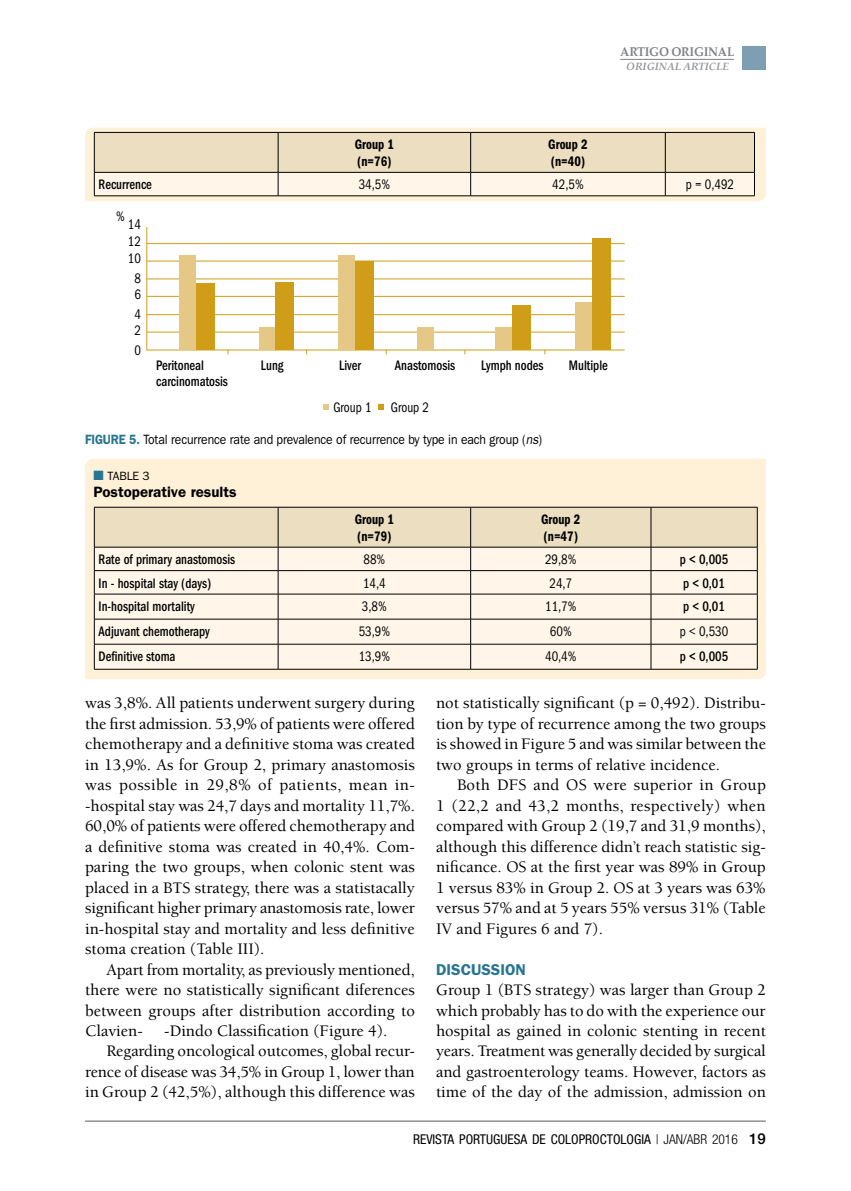
<style>
.page{position:relative;width:851px;height:1191px;background:#fff}
.page>*{position:absolute;margin:0;border:0;box-sizing:border-box;transform-origin:0 0}
.t1{font:500 16.5px/20.4px "Berkeley";color:#000;text-align:justify}
.t2{font:600 15.75px "Franklin Gothic LT";color:#267592}
.t3{font:600 15px "Franklin Gothic LT";color:#000}
.t4{font:500 condensed 14.25px/15.6px "Franklin Gothic LT";color:#000;scale:.9 1}
.t5{font:condensed 14.25px "Franklin Gothic LT";color:#000;scale:.9 1}
.t6{font:600 condensed 14.25px/16.5px "Franklin Gothic LT";color:#000;scale:.9 1}
.t7{font:13.5px "Franklin Gothic LT";letter-spacing:-.01em;color:#000;scale:.9 1}
.t8{font:condensed 13.5px "Helvetica Neue";color:#000}
.t9{font:700 12.6px "Palatino";letter-spacing:-.02em;color:#808285;scale:.95 1}
.t10{font:12px "Franklin Gothic LT";letter-spacing:-.01em;color:#000}
.t11{font:italic 700 10.5px "Palatino";color:#939598}
.s1{font-weight:600;color:#267592}
.s2{font-style:italic}
.s3{color:#267592}
.s4{font-weight:300}
.s5{font-weight:500;font-stretch:normal;font-size:15px}
</style>
<div class="page">
<hr style="left:85px;top:1120px;width:680px;height:1px;background:#58595b">
<div style="left:742px;top:47px;width:23px;height:23px;background:#7e9eb4"></div>
<hr style="left:620px;top:59px;width:113px;height:1px;background:#808285">
<hr style="left:146px;top:227px;width:1px;height:123px;background:#d09d18">
<svg style="left:323px;top:405px;width:5px;height:5px"></svg>
<svg style="left:378px;top:405px;width:6px;height:5px"></svg>
<hr style="left:147px;top:350px;width:477px;height:1px;background:#d09d18">
<hr style="left:147px;top:332px;width:477px;height:1px;background:#d09d18">
<hr style="left:147px;top:314px;width:477px;height:1px;background:#d09d18">
<hr style="left:147px;top:296px;width:477px;height:1px;background:#d09d18">
<hr style="left:147px;top:279px;width:477px;height:1px;background:#d09d18">
<hr style="left:147px;top:261px;width:477px;height:1px;background:#d09d18">
<hr style="left:147px;top:243px;width:477px;height:1px;background:#d09d18">
<div style="left:179px;top:256px;width:17px;height:94px;background:#e5c786"></div>
<div style="left:196px;top:283px;width:18px;height:67px;background:#d09d18"></div>
<div style="left:259px;top:327px;width:17px;height:23px;background:#e5c786"></div>
<div style="left:276px;top:282px;width:18px;height:68px;background:#d09d18"></div>
<div style="left:338px;top:255px;width:17px;height:95px;background:#e5c786"></div>
<div style="left:355px;top:261px;width:18px;height:89px;background:#d09d18"></div>
<div style="left:417px;top:327px;width:17px;height:23px;background:#e5c786"></div>
<div style="left:495px;top:327px;width:17px;height:23px;background:#e5c786"></div>
<div style="left:512px;top:305px;width:18px;height:45px;background:#d09d18"></div>
<div style="left:575px;top:302px;width:17px;height:48px;background:#e5c786"></div>
<div style="left:592px;top:238px;width:18px;height:112px;background:#d09d18"></div>
<svg style="left:85px;top:128px;width:680px;height:73px;background:#f5e6cf"></svg>
<svg style="left:94px;top:132px;width:661px;height:64px;background:#ebdfc9"></svg>
<hr style="left:94px;top:132px;width:184px;height:1px;background:#000">
<hr style="left:94px;top:133px;width:1px;height:39px;background:#000">
<hr style="left:278px;top:132px;width:192px;height:1px;background:#000">
<hr style="left:278px;top:133px;width:1px;height:39px;background:#000">
<hr style="left:470px;top:132px;width:195px;height:1px;background:#000">
<hr style="left:470px;top:133px;width:1px;height:39px;background:#000">
<hr style="left:665px;top:132px;width:89px;height:1px;background:#000">
<hr style="left:665px;top:133px;width:1px;height:39px;background:#000">
<hr style="left:754px;top:133px;width:1px;height:39px;background:#000">
<div style="left:85px;top:459px;width:680px;height:220px;background:#fff0d8"></div>
<hr style="left:94px;top:669px;width:184px;height:1px;background:#000">
<hr style="left:278px;top:669px;width:192px;height:1px;background:#000">
<hr style="left:470px;top:669px;width:181px;height:1px;background:#000">
<hr style="left:651px;top:669px;width:106px;height:1px;background:#000">
<svg style="left:94px;top:508px;width:664px;height:161px;background:#f0e6d6"></svg>
<hr style="left:94px;top:507px;width:184px;height:1px;background:#000">
<hr style="left:94px;top:507px;width:1px;height:40px;background:#000">
<hr style="left:278px;top:507px;width:192px;height:1px;background:#000">
<hr style="left:278px;top:507px;width:1px;height:40px;background:#000">
<hr style="left:470px;top:507px;width:181px;height:1px;background:#000">
<hr style="left:470px;top:507px;width:1px;height:40px;background:#000">
<hr style="left:651px;top:507px;width:106px;height:1px;background:#000">
<hr style="left:650px;top:507px;width:1px;height:40px;background:#000">
<hr style="left:757px;top:507px;width:1px;height:40px;background:#000">
<p class="t6" style="left:354px;top:137px;width:45px">Group 1 (n=76)</p>
<p class="t6" style="left:548px;top:137px;width:45px">Group 2 (n=40)</p>
<p class="t9" style="left:620px;top:41px;width:122px">ARTIGO ORIGINAL</p>
<p class="t11" style="left:626px;top:57px;width:104px">ORIGINAL ARTICLE</p>
<p class="t4" style="left:99px;top:177px;width:61px">Recurrence</p>
<p class="t5" style="left:358px;top:177px;width:36px">34,5%</p>
<p class="t5" style="left:552px;top:177px;width:36px">42,5%</p>
<p class="t5" style="left:685px;top:177px;width:55px">p = 0,492</p>
<p class="t5" style="left:116px;top:208px;width:11px">%</p>
<p class="t5" style="left:128px;top:217px;width:16px">14</p>
<p class="t5" style="left:128px;top:234px;width:16px">12</p>
<p class="t5" style="left:128px;top:250px;width:16px">10</p>
<p class="t5" style="left:134px;top:270px;width:9px">8</p>
<p class="t5" style="left:134px;top:286px;width:9px">6</p>
<p class="t5" style="left:134px;top:306px;width:9px">4</p>
<p class="t5" style="left:134px;top:322px;width:9px">2</p>
<p class="t5" style="left:134px;top:342px;width:9px">0</p>
<p class="t4" style="left:156px;top:358px;width:81px">Peritoneal carcinomatosis</p>
<p class="t4" style="left:261px;top:358px;width:27px">Lung</p>
<p class="t4" style="left:339px;top:358px;width:26px">Liver</p>
<p class="t4" style="left:395px;top:358px;width:69px">Anastomosis</p>
<p class="t4" style="left:481px;top:358px;width:71px">Lymph nodes</p>
<p class="t4" style="left:569px;top:358px;width:45px">Multiple</p>
<p class="t5" style="left:333px;top:399px;width:44px">Group 1</p>
<p class="t5" style="left:391px;top:399px;width:44px">Group 2</p>
<p class="t7" style="left:85px;top:431px;width:509px"><span class="s1">FIGURE 5.</span> Total recurrence rate and prevalence of recurrence by type in each group (<span class="s2">ns</span>)</p>
<p class="t10" style="left:94px;top:469px;width:58px"><span class="s3">■</span> TABLE 3</p>
<p class="t3" style="left:94px;top:482px;width:145px">Postoperative results</p>
<p class="t6" style="left:354px;top:511px;width:45px">Group 1 (n=79)</p>
<p class="t6" style="left:541px;top:511px;width:45px">Group 2 (n=47)</p>
<p class="t4" style="left:99px;top:552px;width:153px">Rate of primary anastomosis</p>
<p class="t5" style="left:363px;top:551px;width:26px">88%</p>
<p class="t5" style="left:545px;top:551px;width:36px">29,8%</p>
<p class="t4" style="left:680px;top:552px;width:55px">p &lt; 0,005</p>
<p class="t4" style="left:99px;top:575px;width:127px">In - hospital stay (days)</p>
<p class="t5" style="left:363px;top:575px;width:27px">14,4</p>
<p class="t5" style="left:549px;top:575px;width:27px">24,7</p>
<p class="t4" style="left:683px;top:575px;width:48px">p &lt; 0,01</p>
<p class="t4" style="left:99px;top:599px;width:108px">In-hospital mortality</p>
<p class="t5" style="left:362px;top:598px;width:29px">3,8%</p>
<p class="t5" style="left:545px;top:598px;width:36px">11,7%</p>
<p class="t4" style="left:683px;top:599px;width:48px">p &lt; 0,01</p>
<p class="t4" style="left:99px;top:624px;width:125px">Adjuvant chemotherapy</p>
<p class="t5" style="left:358px;top:623px;width:36px">53,9%</p>
<p class="t5" style="left:550px;top:623px;width:26px">60%</p>
<p class="t5" style="left:680px;top:623px;width:55px">p &lt; 0,530</p>
<p class="t4" style="left:99px;top:649px;width:87px">Definitive stoma</p>
<p class="t5" style="left:358px;top:648px;width:36px">13,9%</p>
<p class="t5" style="left:545px;top:648px;width:36px">40,4%</p>
<p class="t4" style="left:680px;top:649px;width:55px">p &lt; 0,005</p>
<p class="t1" style="left:85px;top:693px;width:331px">was 3,8%. All patients underwent surgery during the first admission. 53,9% of patients were offered chemotherapy and a definitive stoma was created in 13,9%. As for Group 2, primary anastomosis was possible in 29,8% of patients, mean in--hospital stay was 24,7 days and mortality 11,7%.<br>60,0% of patients were offered chemotherapy and a definitive stoma was created in 40,4%. Com&shy;paring the two groups, when colonic stent was placed in a BTS strategy, there was a statistacally significant higher primary anastomosis rate, lower in-hospital stay and mortality and less definitive stoma creation (Table III).</p>
<p class="t1" style="left:85px;top:959px;width:331px;text-indent:21px">Apart from mortality, as previously mentioned, there were no statistically significant diferences between groups after distribution according to Clavien-</p>
<p class="t1" style="left:164px;top:1021px;width:225px">-Dindo Classification (Figure 4).</p>
<p class="t1" style="left:106px;top:1041px;width:310px">Regarding oncological outcomes, global recur-</p>
<p class="t1" style="left:85px;top:1061px;width:331px">rence of disease was 34,5% in Group 1, lower than</p>
<p class="t1" style="left:85px;top:1082px;width:331px">in Group 2 (42,5%), although this difference was</p>
<p class="t1" style="left:436px;top:693px;width:331px">not statistically significant (p = 0,492). Distribu&shy;tion by type of recurrence among the two groups is showed in Figure 5 and was similar between the two groups in terms of relative incidence.</p>
<p class="t1" style="left:436px;top:775px;width:331px;text-indent:21px">Both DFS and OS were superior in Group 1 (22,2 and 43,2 months, respectively) when compared with Group 2 (19,7 and 31,9 months), although this difference didn’t reach statistic sig&shy;nificance. OS at the first year was 89% in Group 1 versus 83% in Group 2. OS at 3 years was 63% versus 57% and at 5 years 55% versus 31% (Table IV and Figures 6 and 7).</p>
<p class="t2" style="left:436px;top:960px;width:91px">DISCUSSION</p>
<p class="t1" style="left:436px;top:980px;width:331px">Group 1 (BTS strategy) was larger than Group 2 which probably has to do with the experience our hospital as gained in colonic stenting in recent years. Treatment was generally decided by surgical and gastroenterology teams. However, factors as time of the day of the admission, admission on</p>
<p class="t8" style="left:413px;top:1131px;width:354px">REVISTA PORTUGUESA DE COLOPROCTOLOGIA <span class="s4">| JAN/ABR 2016</span> <span class="s5">19</span></p>
</div>
